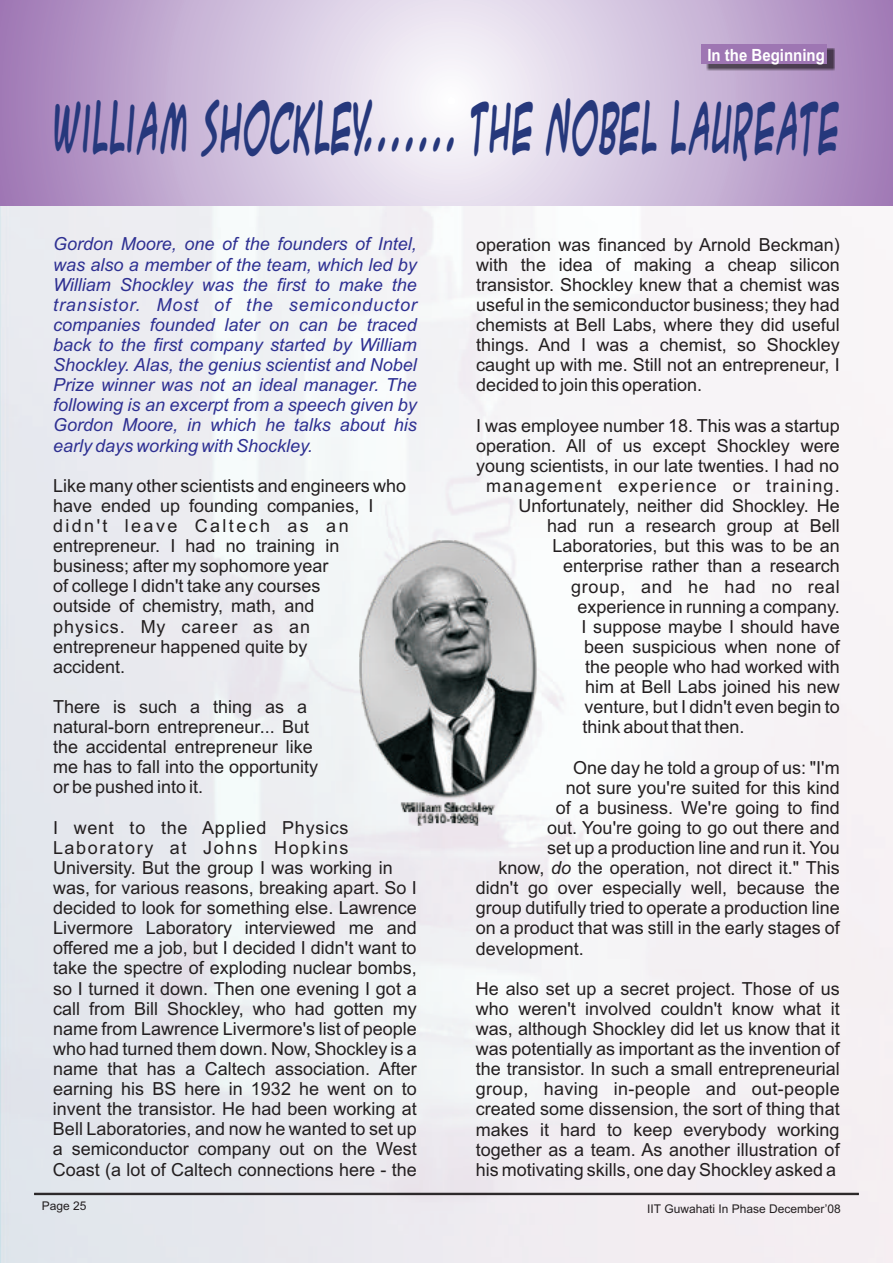
<style>
.page{position:relative;width:893px;height:1263px;background:#fff}
.page>*{position:absolute;margin:0;border:0;box-sizing:border-box;transform-origin:0 0}
.t1{font:700 57.9px "ACME Secret Agent";color:#26387c;scale:.48 1}
.t2{font:18px/20.1px "Arial";color:#231f20}
.t3{font:italic 18px/20.1px "Arial";color:#2e3092;text-align:justify}
.t4{font:18px "Arial";letter-spacing:.02em;color:#231f20}
.t5{font:18px "Arial";letter-spacing:.065em;color:#231f20}
.t6{font:18px "Arial";letter-spacing:.04em;color:#231f20}
.t7{font:18px "Arial";letter-spacing:.09em;color:#231f20}
.t8{font:18px "Arial";letter-spacing:.13em;color:#231f20}
.t9{font:18px "Arial";letter-spacing:.035em;color:#231f20}
.t10{font:18px "Arial";letter-spacing:.055em;color:#231f20}
.t11{font:700 16.8px "Arial";color:#fff;scale:.89 1}
.t12{font:12px "Arial";color:#231f20}
.s1{font-style:italic}
</style>
<div class="page">
<svg style="left:0;top:0;width:893px;height:205px;background:#cdbada"></svg>
<img style="left:360px;top:540px;width:176px;height:285px">
<hr style="left:34px;top:1193px;width:825px;height:2px;background:#2d292a">
<div style="left:706px;top:48px;width:129px;height:23px;background:#231f20;opacity:.69"></div>
<div style="left:701px;top:44px;width:126px;height:20px;background:#9e76b3"></div>
<p class="t11" style="left:707px;top:49px;width:134px">In the Beginning</p>
<h1 class="t1" style="left:54px;top:87px;width:1638px">WILLIAM SHOCKLEY....... THE NOBEL LAUREATE</h1>
<p class="t3" style="left:53px;top:236px;width:365px">Gordon Moore, one of the founders of Intel, was also a member of the team, which led by William Shockley was the first to make the transistor. Most of the semiconductor companies founded later on can be traced back to the first company started by William Shockley. Alas, the genius scientist and Nobel Prize winner was not an ideal manager. The following is an excerpt from a speech given by Gordon Moore, in which he talks about his early days working with Shockley.</p>
<p class="t2" style="left:476px;top:236px;width:365px;text-align:justify">operation was financed by Arnold Beckman) with the idea of making a cheap silicon transistor. Shockley knew that a chemist was useful in the semiconductor business; they had chemists at Bell Labs, where they did useful things. And I was a chemist, so Shockley caught up with me. Still not an entrepreneur, I decided to join this operation.</p>
<p class="t2" style="left:476px;top:417px;width:365px;text-align:justify">I was employee number 18. This was a startup operation. All of us except Shockley were young scientists, in our late twenties. I had no</p>
<p class="t2" style="left:53px;top:477px;width:354px">Like many other scientists and engineers who</p>
<p class="t5" style="left:486px;top:479px;width:355px">management experience or training.</p>
<p class="t2" style="left:53px;top:497px;width:322px">have ended up founding companies, I</p>
<p class="t2" style="left:519px;top:497px;width:323px">Unfortunately, neither did Shockley. He</p>
<p class="t8" style="left:53px;top:519px;width:297px">didn't leave Caltech as an</p>
<p class="t2" style="left:547px;top:517px;width:294px">had run a research group at Bell</p>
<p class="t2" style="left:53px;top:537px;width:288px">entrepreneur. I had no training in</p>
<p class="t2" style="left:552px;top:538px;width:289px">Laboratories, but this was to be an</p>
<p class="t2" style="left:53px;top:557px;width:277px">business; after my sophomore year</p>
<p class="t2" style="left:563px;top:558px;width:278px">enterprise rather than a research</p>
<p class="t2" style="left:53px;top:578px;width:269px">of college I didn't take any courses</p>
<p class="t9" style="left:571px;top:579px;width:270px">group, and he had no real</p>
<p class="t2" style="left:53px;top:598px;width:263px">outside of chemistry, math, and</p>
<p class="t2" style="left:577px;top:598px;width:264px">experience in running a company.</p>
<p class="t10" style="left:53px;top:619px;width:259px">physics. My career as an</p>
<p class="t2" style="left:581px;top:618px;width:260px">I suppose maybe I should have</p>
<p class="t2" style="left:53px;top:638px;width:256px">entrepreneur happened quite by</p>
<p class="t2" style="left:584px;top:638px;width:257px">been suspicious when none of</p>
<p class="t2" style="left:53px;top:658px;width:74px">accident.</p>
<p class="t2" style="left:585px;top:658px;width:256px">the people who had worked with him at Bell Labs joined his new</p>
<p class="t2" style="left:53px;top:698px;width:256px">There is such a thing as a</p>
<p class="t2" style="left:584px;top:698px;width:257px">venture, but I didn't even begin to</p>
<p class="t2" style="left:53px;top:718px;width:258px">natural-born entrepreneur... But</p>
<p class="t2" style="left:582px;top:719px;width:164px">think about that then.</p>
<p class="t2" style="left:53px;top:738px;width:267px">the accidental entrepreneur like me has to fall into the opportunity</p>
<p class="t2" style="left:573px;top:759px;width:268px">One day he told a group of us: "I'm</p>
<p class="t2" style="left:53px;top:779px;width:152px">or be pushed into it.</p>
<p class="t2" style="left:556px;top:779px;width:285px;text-align:center">not sure you're suited for this kind of a business. We're going to find</p>
<p class="t6" style="left:53px;top:820px;width:297px">I went to the Applied Physics</p>
<p class="t2" style="left:547px;top:819px;width:294px">out. You're going to go out there and</p>
<p class="t7" style="left:53px;top:841px;width:297px">Laboratory at Johns Hopkins</p>
<p class="t2" style="left:547px;top:839px;width:294px">set up a production line and run it. You</p>
<p class="t2" style="left:53px;top:859px;width:341px">University. But the group I was working in</p>
<p class="t2" style="left:498px;top:859px;width:343px">know, <span class="s1">do</span> the operation, not direct it." This</p>
<p class="t2" style="left:53px;top:879px;width:365px">was, for various reasons, breaking apart. So I</p>
<p class="t2" style="left:476px;top:879px;width:365px">didn't go over especially well, because the</p>
<p class="t2" style="left:53px;top:899px;width:365px">decided to look for something else. Lawrence</p>
<p class="t2" style="left:476px;top:900px;width:365px">group dutifully tried to operate a production line</p>
<p class="t2" style="left:53px;top:919px;width:365px">Livermore Laboratory interviewed me and</p>
<p class="t2" style="left:476px;top:920px;width:365px">on a product that was still in the early stages of</p>
<p class="t2" style="left:53px;top:940px;width:365px">offered me a job, but I decided I didn't want to</p>
<p class="t2" style="left:476px;top:940px;width:110px">development.</p>
<p class="t2" style="left:53px;top:960px;width:365px">take the spectre of exploding nuclear bombs, so I turned it down. Then one evening I got a</p>
<p class="t2" style="left:476px;top:980px;width:365px">He also set up a secret project. Those of us</p>
<p class="t2" style="left:53px;top:1000px;width:365px">call from Bill Shockley, who had gotten my</p>
<p class="t2" style="left:476px;top:1000px;width:365px">who weren't involved couldn't know what it</p>
<p class="t2" style="left:53px;top:1020px;width:365px">name from Lawrence Livermore's list of people</p>
<p class="t2" style="left:476px;top:1020px;width:365px">was, although Shockley did let us know that it</p>
<p class="t2" style="left:53px;top:1040px;width:365px">who had turned them down. Now, Shockley is a</p>
<p class="t2" style="left:476px;top:1040px;width:365px">was potentially as important as the invention of</p>
<p class="t2" style="left:53px;top:1060px;width:365px">name that has a Caltech association. After</p>
<p class="t2" style="left:476px;top:1060px;width:365px">the transistor. In such a small entrepreneurial</p>
<p class="t2" style="left:53px;top:1080px;width:365px">earning his BS here in 1932 he went on to</p>
<p class="t4" style="left:476px;top:1082px;width:365px">group, having in-people and out-people</p>
<p class="t2" style="left:53px;top:1100px;width:365px">invent the transistor. He had been working at</p>
<p class="t2" style="left:476px;top:1101px;width:365px">created some dissension, the sort of thing that</p>
<p class="t2" style="left:53px;top:1120px;width:365px">Bell Laboratories, and now he wanted to set up</p>
<p class="t2" style="left:476px;top:1121px;width:365px">makes it hard to keep everybody working</p>
<p class="t2" style="left:53px;top:1141px;width:365px">a semiconductor company out on the West</p>
<p class="t2" style="left:476px;top:1141px;width:365px">together as a team. As another illustration of</p>
<p class="t2" style="left:53px;top:1161px;width:365px">Coast (a lot of Caltech connections here - the</p>
<p class="t2" style="left:476px;top:1161px;width:362px">his motivating skills, one day Shockley asked a</p>
<p class="t12" style="left:42px;top:1201px;width:46px">Page 25</p>
<p class="t12" style="left:647px;top:1204px;width:195px">IIT Guwahati In Phase December’08</p>
</div>
